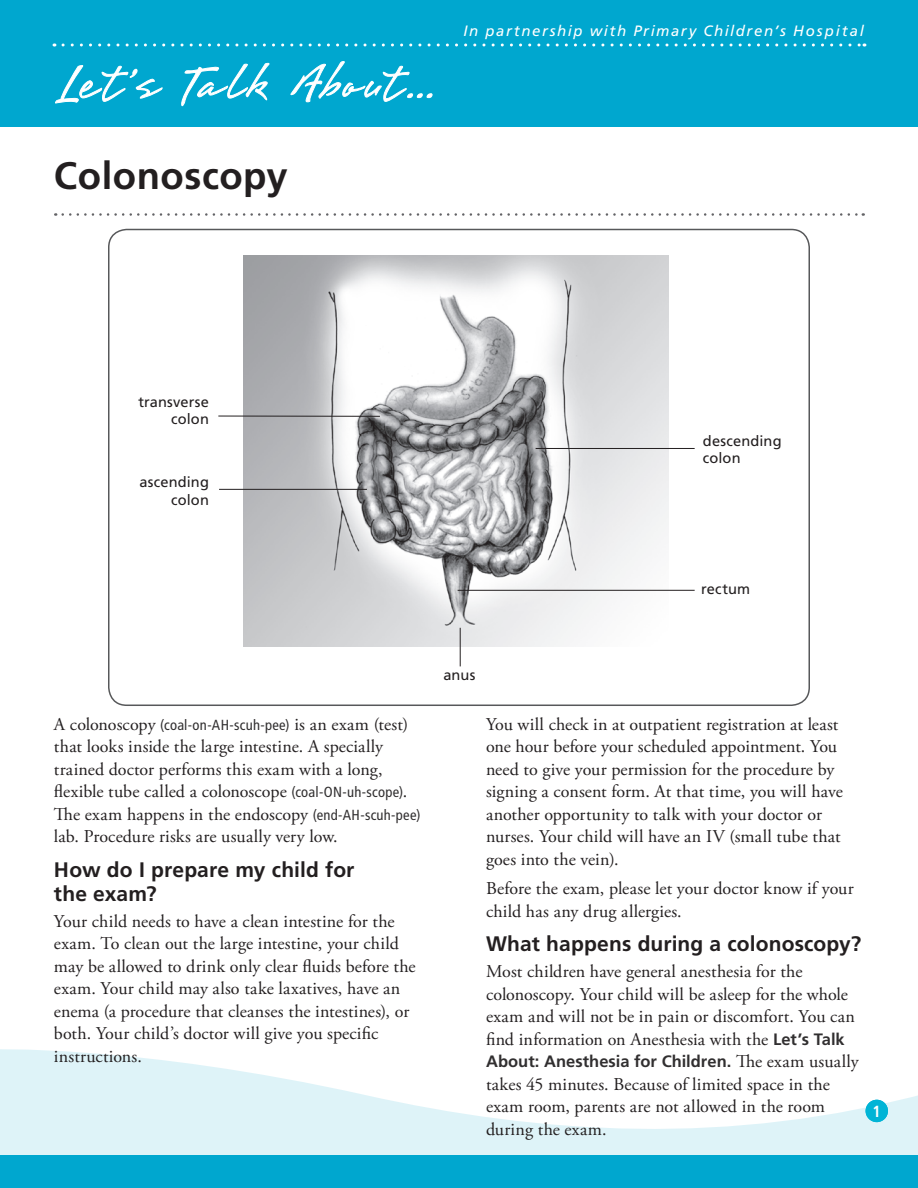
<style>
.page{position:relative;width:918px;height:1188px;background:#fff}
.page>*{position:absolute;margin:0;border:0;box-sizing:border-box;transform-origin:0 0}
.t1{font:60px "Brisa";letter-spacing:.05em;color:#fff}
.Title__h1{font:700 38.25px "Frutiger LT Std";letter-spacing:.015em;color:#231f20}
.Level_1__h2{font:700 21px/24px "Frutiger LT Std";letter-spacing:.005em;color:#231f20}
.Main__p{font:18px/22.5px "Adobe Garamond Pro";letter-spacing:.005em;color:#231f20}
.Main__p-2{font:700 16.5px "Frutiger LT Std";color:#312f30}
.Page_number{font:700 condensed 16.2px "Frutiger LT Std";color:#fff}
.t2{font:italic 15px "Frutiger LT Std";letter-spacing:.105em;color:#fff}
.Illustration_labels{font:14.7px/17.5px "Frutiger LT Std";letter-spacing:.01em;color:#231f20;text-align:right}
.s1{font-family:"Frutiger LT Std";font-stretch:condensed;font-size:14.7px;color:#312f30}
.s2{font-family:"Frutiger LT Std";font-weight:700;font-size:16.5px;color:#312f30}
.s3{font-family:"Adobe Garamond Pro";font-weight:400;font-size:18px;color:#231f20}
</style>
<div class="page">
<div style="left:0;top:0;width:918px;height:127px;background:#00a7cf"></div>
<svg style="left:55px;top:65px;width:108px;height:39px"></svg>
<svg style="left:181px;top:63px;width:89px;height:43px"></svg>
<svg style="left:290px;top:61px;width:143px;height:42px"></svg>
<svg style="left:63px;top:44px;width:802px;height:2px"></svg>
<svg style="left:0;top:1049px;width:918px;height:139px"></svg>
<div style="left:866px;top:1100px;width:22px;height:22px;background:#00b4d6;border-radius:50%"></div>
<svg style="left:63px;top:213px;width:801px;height:3px"></svg>
<div style="left:108px;top:229px;width:702px;height:477px;border:2px solid #57585a;border-radius:18px"></div>
<img style="left:244px;top:255px;width:425px;height:391px">
<hr style="left:218px;top:416px;width:162px;height:1px;background:#231f20">
<hr style="left:536px;top:448px;width:159px;height:1px;background:#231f20">
<hr style="left:458px;top:590px;width:237px;height:1px;background:#231f20">
<hr style="left:219px;top:489px;width:148px;height:1px;background:#231f20">
<hr style="left:460px;top:628px;width:1px;height:38px;background:#231f20">
<h1 class="t1" style="left:54px;top:53px;width:382px">Let’s Talk About...</h1>
<p class="Title__h1" style="left:54px;top:154px;width:235px">Colonoscopy</p>
<p class="t2" style="left:463px;top:22px;width:402px">In partnership with Primary Children’s Hospital</p>
<p class="Illustration_labels" style="left:138px;top:393px;width:72px">transverse colon</p>
<p class="Illustration_labels" style="left:140px;top:473px;width:71px">ascending colon</p>
<p class="Illustration_labels" style="left:703px;top:432px;width:80px;text-align:left">descending colon</p>
<p class="Illustration_labels" style="left:701px;top:580px;width:50px">rectum</p>
<p class="Main__p" style="left:54px;top:714px;width:368px">A colonoscopy <span class="s1">(coal-on-AH-scuh-pee)</span> is an exam (test) that looks inside the large intestine. A specially trained doctor performs this exam with a long, flexible tube called a colonoscope <span class="s1">(coal-ON-uh-scope)</span>.<br>The exam happens in the endoscopy <span class="s1">(end-AH-scuh-pee) </span>lab. Procedure risks are usually very low.</p>
<p class="Level_1__h2" style="left:54px;top:857px;width:302px">How do I prepare my child for the exam?</p>
<p class="Main__p" style="left:54px;top:910px;width:363px">Your child needs to have a clean intestine for the exam. To clean out the large intestine, your child may be allowed to drink only clear fluids before the exam. Your child may also take laxatives, have an enema (a procedure that cleanses the intestines), or both. Your child’s doctor will give you specific instructions.</p>
<p class="Illustration_labels" style="left:443px;top:667px;width:34px">anus</p>
<p class="Main__p" style="left:486px;top:714px;width:358px">You will check in at outpatient registration at least one hour before your scheduled appointment. You need to give your permission for the procedure by signing a consent form. At that time, you will have another opportunity to talk with your doctor or nurses. Your child will have an IV (small tube that goes into the vein).</p>
<p class="Main__p" style="left:486px;top:878px;width:369px">Before the exam, please let your doctor know if your child has any drug allergies.</p>
<p class="Level_1__h2" style="left:486px;top:932px;width:377px">What happens during a colonoscopy?</p>
<p class="Main__p" style="left:486px;top:961px;width:371px">Most children have general anesthesia for the colonoscopy. Your child will be asleep for the whole exam and will not be in pain or discomfort. You can find information on Anesthesia with the <span class="s2">Let’s Talk</span></p>
<p class="Main__p-2" style="left:486px;top:1052px;width:374px">About: Anesthesia for Children. <span class="s3">The exam usually</span></p>
<p class="Main__p" style="left:486px;top:1073px;width:345px">takes 45 minutes. Because of limited space in the exam room, parents are not allowed in the room during the exam.</p>
<p class="Page_number" style="left:873px;top:1101px;width:10px">1</p>
</div>
